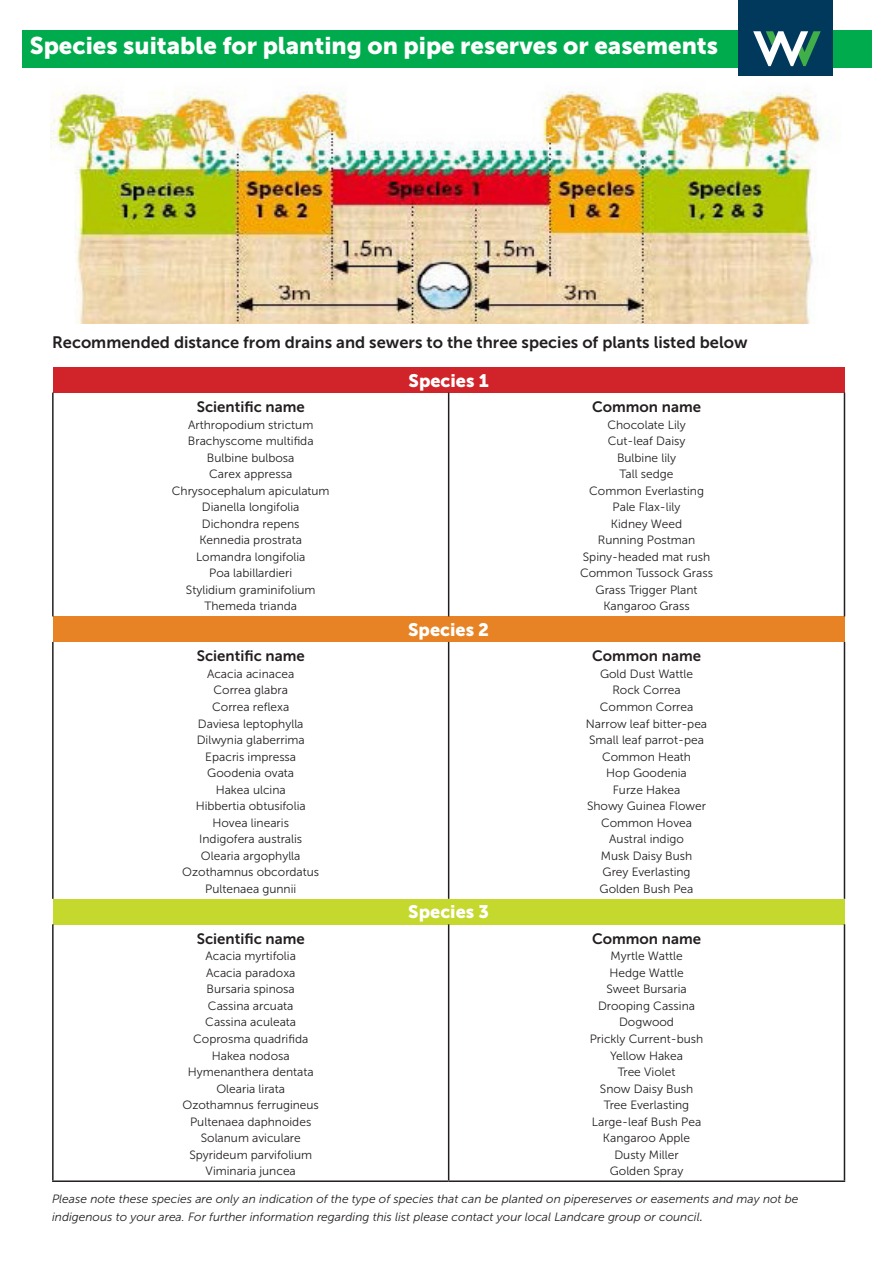
<style>
.page{position:relative;width:893px;height:1263px;background:#fff}
.page>*{position:absolute;margin:0;border:0;box-sizing:border-box;transform-origin:0 0}
.Sub-heading{font:24px "Museo Sans 900";color:#fff}
.Sub-heading-2{font:18px "Museo Sans 900";color:#fff}
.Body_text{font:16.5px "Museo Sans 700";color:#231f20}
.t1{font:15px "Museo Sans 700";color:#231f20}
.Body_text-2{font:12px "Museo Sans 300";color:#231f20}
.Body_text-3{font:italic 12px/18px "Museo Sans 300";color:#231f20}
.s1{font-size:15px}
</style>
<div class="page">
<div style="left:53px;top:367px;width:791px;height:26px;background:#d1232a"></div>
<div style="left:53px;top:616px;width:791px;height:26px;background:#e78324"></div>
<div style="left:53px;top:899px;width:791px;height:25px;background:#c4d82d"></div>
<hr style="left:52px;top:393px;width:2px;height:223px;background:#231f20">
<hr style="left:448px;top:393px;width:1px;height:223px;background:#231f20">
<hr style="left:844px;top:393px;width:1px;height:223px;background:#231f20">
<hr style="left:52px;top:642px;width:2px;height:257px;background:#231f20">
<hr style="left:448px;top:642px;width:1px;height:257px;background:#231f20">
<hr style="left:844px;top:642px;width:1px;height:257px;background:#231f20">
<hr style="left:52px;top:924px;width:2px;height:256px;background:#231f20">
<hr style="left:448px;top:924px;width:1px;height:256px;background:#231f20">
<hr style="left:844px;top:924px;width:1px;height:256px;background:#231f20">
<hr style="left:52px;top:1180px;width:397px;height:2px;background:#231f20">
<hr style="left:449px;top:1180px;width:396px;height:2px;background:#231f20">
<div style="left:22px;top:30px;width:850px;height:38px;background:#00ab4d"></div>
<div style="left:738px;top:0;width:95px;height:94px;background:#00395c"></div>
<svg style="left:753px;top:31px;width:68px;height:35px"></svg>
<img style="left:51px;top:77px;width:782px;height:246px">
<p class="Sub-heading" style="left:30px;top:32px;width:690px">Species suitable for planting on pipe reserves or easements</p>
<p class="Body_text" style="left:52px;top:333px;width:697px">Recommended distance from drains and sewers to the three species of plants listed below</p>
<p class="Sub-heading-2" style="left:409px;top:370px;width:82px">Species 1</p>
<p class="t1" style="left:197px;top:399px;width:109px">Scientific name</p>
<p class="Body_text-2" style="left:188px;top:418px;width:127px">Arthropodium strictum</p>
<p class="Body_text-2" style="left:188px;top:434px;width:127px">Brachyscome multifida</p>
<p class="Body_text-2" style="left:207px;top:451px;width:89px">Bulbine bulbosa</p>
<p class="Body_text-2" style="left:209px;top:468px;width:85px">Carex appressa</p>
<p class="Body_text-2" style="left:172px;top:484px;width:159px">Chrysocephalum apiculatum</p>
<p class="Body_text-2" style="left:202px;top:501px;width:99px">Dianella longifolia</p>
<p class="Body_text-2" style="left:202px;top:517px;width:99px">Dichondra repens</p>
<p class="Body_text-2" style="left:199px;top:534px;width:104px">Kennedia prostrata</p>
<p class="Body_text-2" style="left:196px;top:550px;width:111px">Lomandra longifolia</p>
<p class="Body_text-2" style="left:209px;top:567px;width:85px">Poa labillardieri</p>
<p class="Body_text-2" style="left:186px;top:583px;width:131px">Stylidium graminifolium</p>
<p class="Body_text-2" style="left:204px;top:600px;width:94px">Themeda trianda</p>
<p class="t1" style="left:592px;top:399px;width:110px">Common name</p>
<p class="Body_text-2" style="left:607px;top:418px;width:80px">Chocolate Lily</p>
<p class="Body_text-2" style="left:608px;top:434px;width:79px">Cut-leaf Daisy</p>
<p class="Body_text-2" style="left:617px;top:451px;width:61px">Bulbine lily</p>
<p class="Body_text-2" style="left:620px;top:468px;width:55px">Tall sedge</p>
<p class="Body_text-2" style="left:589px;top:484px;width:116px">Common Everlasting</p>
<p class="Body_text-2" style="left:613px;top:501px;width:69px">Pale Flax-lily</p>
<p class="Body_text-2" style="left:611px;top:517px;width:73px">Kidney Weed</p>
<p class="Body_text-2" style="left:598px;top:534px;width:99px">Running Postman</p>
<p class="Body_text-2" style="left:583px;top:550px;width:129px">Spiny-headed mat rush</p>
<p class="Body_text-2" style="left:580px;top:567px;width:135px">Common Tussock Grass</p>
<p class="Body_text-2" style="left:596px;top:583px;width:103px">Grass Trigger Plant</p>
<p class="Body_text-2" style="left:603px;top:600px;width:88px">Kangaroo Grass</p>
<p class="t1" style="left:197px;top:648px;width:109px">Scientific name</p>
<p class="Body_text-2" style="left:207px;top:667px;width:89px">Acacia acinacea</p>
<p class="Body_text-2" style="left:213px;top:684px;width:76px">Correa glabra</p>
<p class="Body_text-2" style="left:212px;top:700px;width:79px">Correa reflexa</p>
<p class="Body_text-2" style="left:198px;top:717px;width:107px">Daviesa leptophylla</p>
<p class="Body_text-2" style="left:197px;top:733px;width:110px">Dilwynia glaberrima</p>
<p class="Body_text-2" style="left:205px;top:750px;width:92px">Epacris impressa</p>
<p class="Body_text-2" style="left:207px;top:766px;width:88px">Goodenia ovata</p>
<p class="Body_text-2" style="left:216px;top:783px;width:72px">Hakea ulcina</p>
<p class="Body_text-2" style="left:196px;top:799px;width:112px">Hibbertia obtusifolia</p>
<p class="Body_text-2" style="left:212px;top:816px;width:78px">Hovea linearis</p>
<p class="Body_text-2" style="left:199px;top:833px;width:105px">Indigofera australis</p>
<p class="Body_text-2" style="left:201px;top:849px;width:101px">Olearia argophylla</p>
<p class="Body_text-2" style="left:182px;top:866px;width:138px">Ozothamnus obcordatus</p>
<p class="Body_text-2" style="left:205px;top:882px;width:93px">Pultenaea gunnii</p>
<p class="Sub-heading-2" style="left:408px;top:619px;width:82px">Species 2</p>
<p class="Sub-heading-2" style="left:408px;top:902px;width:82px">Species 3</p>
<p class="t1" style="left:592px;top:648px;width:110px">Common name</p>
<p class="Body_text-2" style="left:600px;top:667px;width:95px">Gold Dust Wattle</p>
<p class="Body_text-2" style="left:612px;top:684px;width:70px">Rock Correa</p>
<p class="Body_text-2" style="left:600px;top:700px;width:95px">Common Correa</p>
<p class="Body_text-2" style="left:586px;top:717px;width:123px">Narrow leaf bitter-pea</p>
<p class="Body_text-2" style="left:589px;top:733px;width:116px">Small leaf parrot-pea</p>
<p class="Body_text-2" style="left:602px;top:750px;width:90px">Common Heath</p>
<p class="Body_text-2" style="left:606px;top:766px;width:82px">Hop Goodenia</p>
<p class="Body_text-2" style="left:613px;top:783px;width:69px">Furze Hakea</p>
<p class="Body_text-2" style="left:587px;top:799px;width:121px">Showy Guinea Flower</p>
<p class="Body_text-2" style="left:601px;top:816px;width:93px">Common Hovea</p>
<p class="Body_text-2" style="left:609px;top:833px;width:76px">Austral indigo</p>
<p class="Body_text-2" style="left:601px;top:849px;width:93px">Musk Daisy Bush</p>
<p class="Body_text-2" style="left:603px;top:866px;width:89px">Grey Everlasting</p>
<p class="Body_text-2" style="left:600px;top:882px;width:95px">Golden Bush Pea</p>
<p class="t1" style="left:592px;top:930px;width:110px">Common name</p>
<p class="Body_text-2" style="left:610px;top:950px;width:74px">Myrtle Wattle</p>
<p class="Body_text-2" style="left:609px;top:966px;width:76px">Hedge Wattle</p>
<p class="Body_text-2" style="left:606px;top:983px;width:82px">Sweet Bursaria</p>
<p class="Body_text-2" style="left:598px;top:999px;width:98px">Drooping Cassina</p>
<p class="Body_text-2" style="left:619px;top:1016px;width:56px">Dogwood</p>
<p class="Body_text-2" style="left:590px;top:1032px;width:115px">Prickly Current-bush</p>
<p class="Body_text-2" style="left:610px;top:1049px;width:75px">Yellow Hakea</p>
<p class="Body_text-2" style="left:618px;top:1065px;width:59px">Tree Violet</p>
<p class="Body_text-2" style="left:600px;top:1082px;width:95px">Snow Daisy Bush</p>
<p class="Body_text-2" style="left:604px;top:1098px;width:87px">Tree Everlasting</p>
<p class="Body_text-2" style="left:592px;top:1115px;width:111px">Large-leaf Bush Pea</p>
<p class="Body_text-2" style="left:603px;top:1131px;width:89px">Kangaroo Apple</p>
<p class="Body_text-2" style="left:614px;top:1148px;width:66px">Dusty Miller</p>
<p class="Body_text-2" style="left:610px;top:1164px;width:75px">Golden Spray</p>
<p class="Body_text-3" style="left:52px;top:1190px;width:748px">Please note these species are only an indication of the type of species that can be planted on pipereserves or easements and may not be indigenous to your area. For further information regarding this list please contact your local Landcare group or council<span class="s1">.</span></p>
<p class="t1" style="left:197px;top:930px;width:109px">Scientific name</p>
<p class="Body_text-2" style="left:206px;top:950px;width:92px">Acacia myrtifolia</p>
<p class="Body_text-2" style="left:206px;top:966px;width:91px">Acacia paradoxa</p>
<p class="Body_text-2" style="left:207px;top:983px;width:90px">Bursaria spinosa</p>
<p class="Body_text-2" style="left:208px;top:999px;width:87px">Cassina arcuata</p>
<p class="Body_text-2" style="left:205px;top:1016px;width:92px">Cassina aculeata</p>
<p class="Body_text-2" style="left:193px;top:1032px;width:117px">Coprosma quadrifida</p>
<p class="Body_text-2" style="left:212px;top:1049px;width:79px">Hakea nodosa</p>
<p class="Body_text-2" style="left:188px;top:1065px;width:127px">Hymenanthera dentata</p>
<p class="Body_text-2" style="left:216px;top:1082px;width:70px">Olearia lirata</p>
<p class="Body_text-2" style="left:183px;top:1098px;width:138px">Ozothamnus ferrugineus</p>
<p class="Body_text-2" style="left:190px;top:1115px;width:123px">Pultenaea daphnoides</p>
<p class="Body_text-2" style="left:201px;top:1131px;width:102px">Solanum aviculare</p>
<p class="Body_text-2" style="left:189px;top:1148px;width:124px">Spyrideum parvifolium</p>
<p class="Body_text-2" style="left:206px;top:1164px;width:92px">Viminaria juncea</p>
</div>
